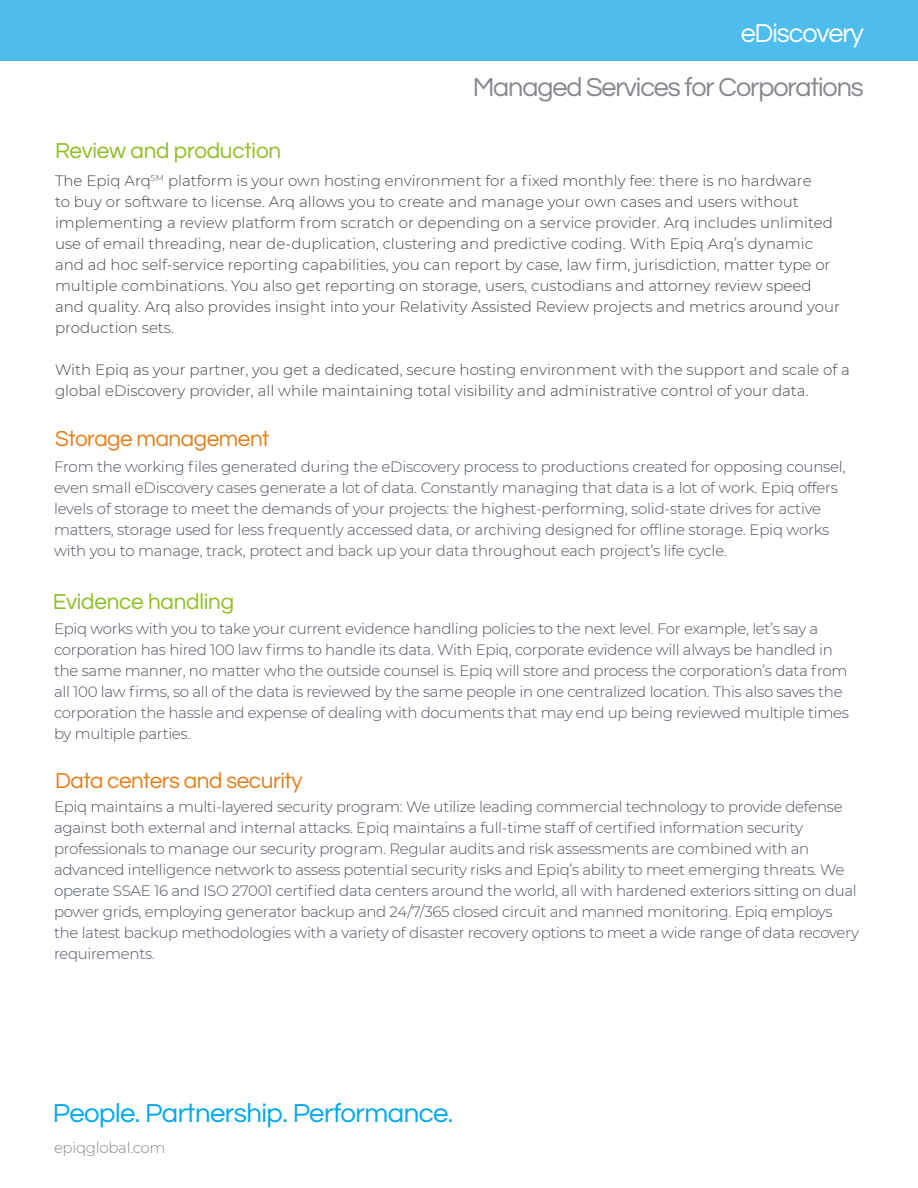
<style>
.page{position:relative;width:918px;height:1188px;background:#fff}
.page>*{position:absolute;margin:0;border:0;box-sizing:border-box;transform-origin:0 0}
.t1{font:27px "Questrial";letter-spacing:-.02em;color:#00a8ec}
.t2{font:27px "Questrial";letter-spacing:-.04em;color:#868890}
.t3{font:27px "Questrial";letter-spacing:-.04em;color:#fff}
.t4{font:22.5px "Questrial";letter-spacing:-.02em;color:#e57e1a}
.t5{font:22.5px "Questrial";letter-spacing:-.01em;color:#8ebe21}
.t6{font:300 15px/21px "Montserrat";letter-spacing:-.02em;color:#4b535e}
.t7{font:300 15px/21px "Montserrat";color:#464646}
.t8{font:300 15px "Montserrat";letter-spacing:-.02em;color:#868890}
</style>
<div class="page">
<div style="left:0;top:0;width:918px;height:61px;background:#4ebced"></div>
<h1 class="t3" style="left:741px;top:20px;width:125px">eDiscovery</h1>
<h1 class="t2" style="left:473px;top:74px;width:393px">Managed Services for Corporations</h1>
<h2 class="t5" style="left:55px;top:139px;width:228px">Review and production</h2>
<p class="t7" style="left:55px;top:169px;width:786px">The Epiq Arq<sup>SM</sup> platform is your own hosting environment for a fixed monthly fee: there is no hardware<br>to buy or software to license. Arq allows you to create and manage your own cases and users without implementing a review platform from scratch or depending on a service provider. Arq includes unlimited use of email threading, near de-duplication, clustering and predictive coding. With Epiq Arq’s dynamic and ad hoc self-service reporting capabilities, you can report by case, law firm, jurisdiction, matter type or multiple combinations. You also get reporting on storage, users, custodians and attorney review speed and quality. Arq also provides insight into your Relativity Assisted Review projects and metrics around your production sets.</p>
<p class="t7" style="left:55px;top:358px;width:796px">With Epiq as your partner, you get a dedicated, secure hosting environment with the support and scale of a global eDiscovery provider, all while maintaining total visibility and administrative control of your data.</p>
<h2 class="t4" style="left:55px;top:428px;width:216px">Storage management</h2>
<p class="t6" style="left:54px;top:455px;width:793px">From the working files generated during the eDiscovery process to productions created for opposing counsel, even small eDiscovery cases generate a lot of data. Constantly managing that data is a lot of work. Epiq offers levels of storage to meet the demands of your projects: the highest-performing, solid-state drives for active matters, storage used for less frequently accessed data, or archiving designed for offl ine storage. Epiq works with you to manage, track, protect and back up your data throughout each project’s life cycle.</p>
<h2 class="t5" style="left:53px;top:591px;width:183px">Evidence handling</h2>
<p class="t6" style="left:54px;top:617px;width:796px">Epiq works with you to take your current evidence handling policies to the next level. For example, let’s say a corporation has hired 100 law firms to handle its data. With Epiq, corporate evidence will always be handled in the same manner, no matter who the outside counsel is. Epiq will store and process the corporation’s data from all 100 law firms, so all of the data is reviewed by the same people in one centralized location. This also saves the corporation the hassle and expense of dealing with documents that may end up being reviewed multiple times by multiple parties.</p>
<h2 class="t4" style="left:55px;top:769px;width:249px">Data centers and security</h2>
<p class="t6" style="left:54px;top:795px;width:806px">Epiq maintains a multi-layered security program: We utilize leading commercial technology to provide defense against both external and internal attacks. Epiq maintains a full-time staff of certified information security professionals to manage our security program. Regular audits and risk assessments are combined with an advanced intelligence network to assess potential security risks and Epiq’s ability to meet emerging threats. We operate SSAE 16 and ISO 27001 certified data centers around the world, all with hardened exteriors sitting on dual power grids, employing generator backup and 24/7/365 closed circuit and manned monitoring. Epiq employs the latest backup methodologies with a variety of disaster recovery options to meet a wide range of data recovery requirements.</p>
<h1 class="t1" style="left:53px;top:1099px;width:402px">People. Partnership. Performance.</h1>
<p class="t8" style="left:54px;top:1137px;width:113px">epiqglobal.com</p>
</div>
